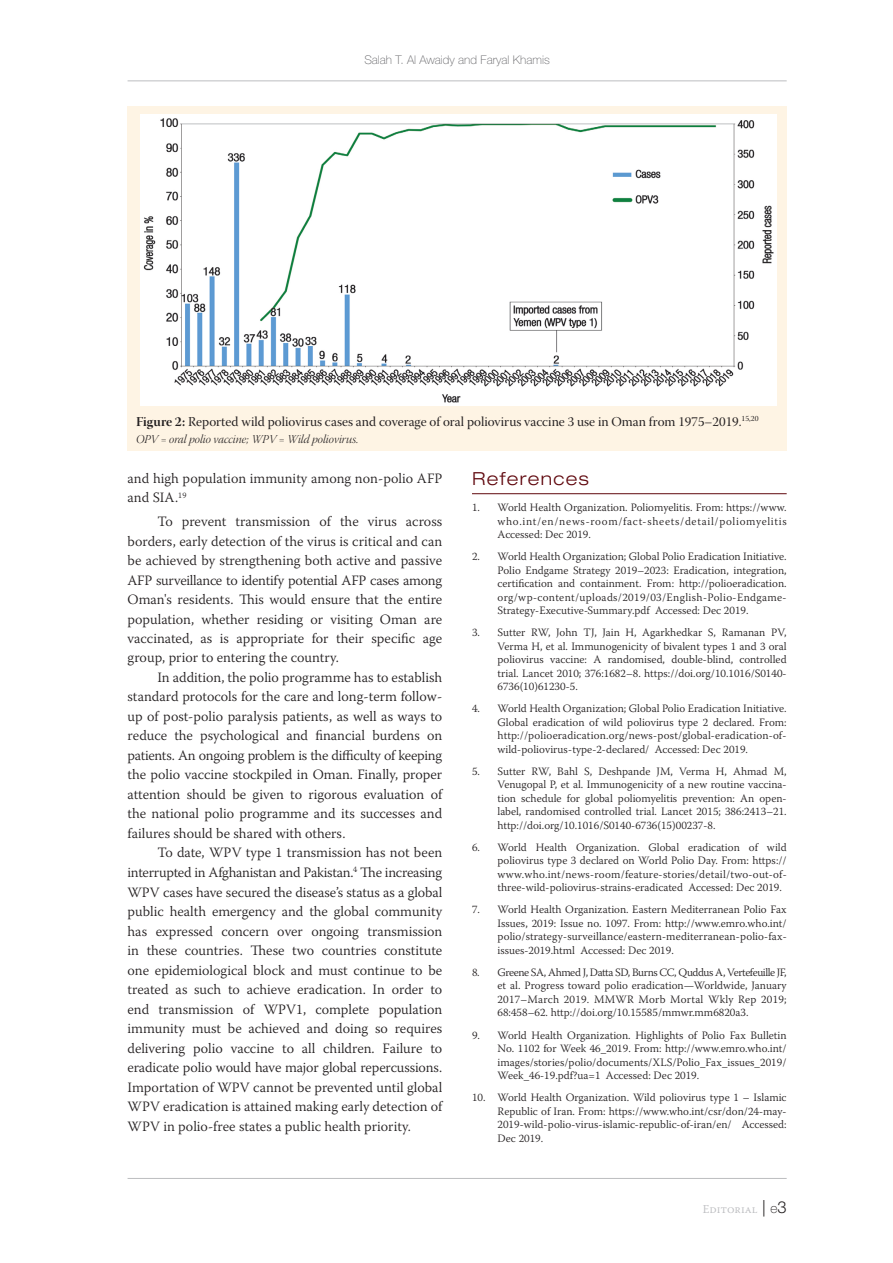
<style>
.page{position:relative;width:893px;height:1263px;background:#fff}
.page>*{position:absolute;margin:0;border:0;box-sizing:border-box;transform-origin:0 0}
.t1{font:300 expanded 18px "Helvetica Neue LT Pro";letter-spacing:.075em;color:#60080e}
.t2{font:300 14.25px/19.5px "Warnock Pro";color:#231f20;text-align:justify}
.t3{font:13.5px "Warnock Pro Subh";color:#231f20}
.t4{font:12px "Warnock Pro Light It Disp";color:#231f20}
.t5{font:100 12px "Helvetica Neue LT Pro";color:#636366}
.t6{font:300 12px "Warnock Pro";color:#bcbdc0}
.t7{font:300 11.25px/13.5px "Warnock Pro";color:#231f20;text-align:justify}
.s1{font-family:"Warnock Pro Bold Disp"}
.s2{font-family:"Helvetica Neue LT Pro";font-size:16.5px;color:#231f20}
.s3{font-family:"Helvetica Neue LT Pro";font-weight:100;font-size:13.5px;color:#231f20}
</style>
<div class="page">
<hr style="left:128px;top:81px;width:659px;height:1px;background:#bcbdc0">
<hr style="left:128px;top:1178px;width:659px;height:1px;background:#bcbdc0">
<hr style="left:472px;top:493px;width:315px;height:1px;background:#60080e">
<div style="left:128px;top:106px;width:659px;height:345px;background:#fef4e4"></div>
<img style="left:140px;top:115px;width:637px;height:290px">
<p class="t5" style="left:364px;top:53px;width:187px">Salah T. Al Awaidy and Faryal Khamis</p>
<p class="t3" style="left:136px;top:413px;width:624px"><span class="s1">Figure 2:</span> Reported wild poliovirus cases and coverage of oral poliovirus vaccine 3 use in Oman from 1975–2019.<sup>15,20</sup></p>
<p class="t4" style="left:136px;top:432px;width:224px">OPV = oral polio vaccine; WPV = Wild poliovirus.</p>
<p class="t2" style="left:128px;top:468px;width:316px">and high population immunity among non-polio AFP and SIA.<sup>19</sup></p>
<p class="t2" style="left:128px;top:511px;width:316px;text-indent:30px">To prevent transmission of the virus across borders, early detection of the virus is critical and can be achieved by strengthening both active and passive AFP surveillance to identify potential AFP cases among Oman's residents. This would ensure that the entire population, whether residing or visiting Oman are vaccinated, as is appropriate for their specific age group, prior to entering the country.</p>
<p class="t2" style="left:128px;top:667px;width:316px;text-indent:30px">In addition, the polio programme has to establish standard protocols for the care and long-term follow&shy;up of post-polio paralysis patients, as well as ways to reduce the psychological and financial burdens on patients. An ongoing problem is the difficulty of keeping the polio vaccine stockpiled in Oman. Finally, proper attention should be given to rigorous evaluation of the national polio programme and its successes and failures should be shared with others.</p>
<p class="t2" style="left:128px;top:843px;width:316px;text-indent:30px">To date, WPV type 1 transmission has not been interrupted in Afghanistan and Pakistan.<sup>4</sup> The increasing WPV cases have secured the disease’s status as a global public health emergency and the global community has expressed concern over ongoing transmission in these countries. These two countries constitute one epidemiological block and must continue to be treated as such to achieve eradication. In order to end transmission of WPV1, complete population immunity must be achieved and doing so requires delivering polio vaccine to all children. Failure to eradicate polio would have major global repercussions.<br>Importation of WPV cannot be prevented until global WPV eradication is attained making early detection of WPV in polio-free states a public health priority.</p>
<h1 class="t1" style="left:472px;top:468px;width:118px">References</h1>
<p class="t7" style="left:497px;top:501px;width:291px;text-indent:-26px">1. World Health Organization. Poliomyelitis. From: https://www. who.int/en/news-room/fact-sheets/detail/poliomyelitis Accessed: Dec 2019.</p>
<p class="t7" style="left:497px;top:550px;width:291px;text-indent:-26px">2. World Health Organization; Global Polio Eradication Initiative.<br>Polio Endgame Strategy 2019–2023: Eradication, integration, certification and containment. From: http://polioeradication. org/wp-content/uploads/2019/03/English-Polio-Endgame-Strategy-Executive-Summary.pdf Accessed: Dec 2019.</p>
<p class="t7" style="left:497px;top:626px;width:291px;text-indent:-26px">3. Sutter RW, John TJ, Jain H, Agarkhedkar S, Ramanan PV, Verma H, et al. Immunogenicity of bivalent types 1 and 3 oral poliovirus vaccine: A randomised, double-blind, controlled trial. Lancet 2010; 376:1682–8. https://doi.org/10.1016/S0140- 6736(10)61230-5.</p>
<p class="t7" style="left:497px;top:702px;width:291px;text-indent:-26px">4. World Health Organization; Global Polio Eradication Initiative.<br>Global eradication of wild poliovirus type 2 declared. From: http://polioeradication.org/news-post/global-eradication-of&shy;wild-poliovirus-type-2-declared/ Accessed: Dec 2019.</p>
<p class="t7" style="left:497px;top:764px;width:291px;text-indent:-26px">5. Sutter RW, Bahl S, Deshpande JM, Verma H, Ahmad M, Venugopal P, et al. Immunogenicity of a new routine vaccina&shy;tion schedule for global poliomyelitis prevention: An open&shy;label, randomised controlled trial. Lancet 2015; 386:2413–21. http://doi.org/10.1016/S0140-6736(15)00237-8.</p>
<p class="t7" style="left:497px;top:840px;width:291px;text-indent:-26px">6. World Health Organization. Global eradication of wild poliovirus type 3 declared on World Polio Day. From: https:// www.who.int/news-room/feature-stories/detail/two-out-of&shy;three-wild-poliovirus-strains-eradicated Accessed: Dec 2019.</p>
<p class="t7" style="left:497px;top:903px;width:291px;text-indent:-26px">7. World Health Organization. Eastern Mediterranean Polio Fax Issues, 2019: Issue no. 1097. From: http://www.emro.who.int/ polio/strategy-surveillance/eastern-mediterranean-polio-fax&shy;issues-2019.html Accessed: Dec 2019.</p>
<p class="t7" style="left:497px;top:965px;width:291px;text-indent:-26px">8. Greene SA, Ahmed J, Datta SD, Burns CC, Quddus A, Vertefeuille JF, et al. Progress toward polio eradication—Worldwide, January 2017–March 2019. MMWR Morb Mortal Wkly Rep 2019; 68:458–62. http://doi.org/10.15585/mmwr.mm6820a3.</p>
<p class="t7" style="left:497px;top:1028px;width:291px;text-indent:-26px">9. World Health Organization. Highlights of Polio Fax Bulletin No. 1102 for Week 46_2019. From: http://www.emro.who.int/ images/stories/polio/documents/XLS/Polio_Fax_issues_2019/ Week_46-19.pdf?ua=1 Accessed: Dec 2019.</p>
<p class="t7" style="left:497px;top:1090px;width:291px;text-indent:-26px">10. World Health Organization. Wild poliovirus type 1 – Islamic Republic of Iran. From: https://www.who.int/csr/don/24-may-2019-wild-polio-virus-islamic-republic-of-iran/en/ Accessed:<br>Dec 2019.</p>
<p class="t6" style="left:703px;top:1201px;width:85px">Editorial <span class="s2">|</span> <span class="s3">e</span><span class="s2">3</span></p>
</div>
